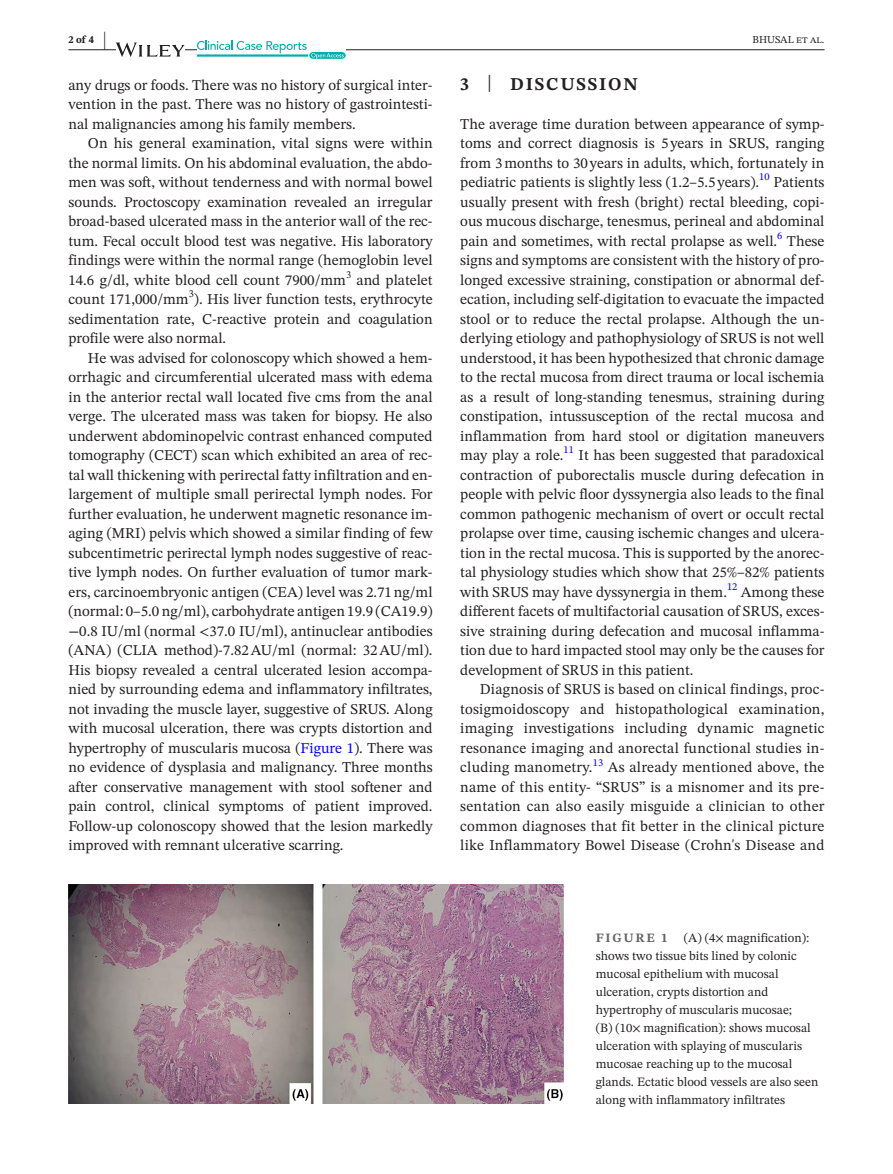
<style>
.page{position:relative;width:893px;height:1174px;background:#fff}
.page>*{position:absolute;margin:0;border:0;box-sizing:border-box;transform-origin:0 0}
.t1{font:700 18px "STIX Two Text";letter-spacing:.1em;color:#231f20}
.t2{font:15px/19.5px "STIX Two Text";color:#231f20;text-align:justify}
.t3{font:12.75px/18px "STIX Two Text";color:#231f20}
.t4{font:700 12.75px "STIX Two Text";letter-spacing:.14em;color:#636366}
.t5{font:10.5px "STIX Two Text";color:#231f20}
.t6{font:10.5px "STIX Two Text";color:#00f}
.t7{font:700 10.5px "STIX Two Text";color:#231f20}
.s1{font-size:21px}
.s2{font-weight:400;font-size:23.7px}
.s3{font-family:"STIX"}
.s4{color:#00f}
</style>
<div class="page">
<hr style="left:68px;top:49px;width:756px;height:1px;background:#231f20">
<svg style="left:116px;top:43px;width:69px;height:14px"></svg>
<svg style="left:197px;top:41px;width:149px;height:18px"></svg>
<img style="left:68px;top:885px;width:496px;height:219px">
<p class="t7" style="left:68px;top:32px;width:39px">2 of 4 <span class="s1">|</span></p>
<p class="t5" style="left:752px;top:32px;width:73px">BHUSAL et al.</p>
<p class="t2" style="left:68px;top:75px;width:366px">any drugs or foods. There was no history of surgical inter&shy;vention in the past. There was no history of gastrointesti&shy;nal malignancies among his family members.</p>
<p class="t2" style="left:68px;top:133px;width:366px;text-indent:20px">On his general examination, vital signs were within the normal limits. On his abdominal evaluation, the abdo&shy;men was soft, without tenderness and with normal bowel sounds. Proctoscopy examination revealed an irregular broad-based ulcerated mass in the anterior wall of the rec&shy;tum. Fecal occult blood test was negative. His laboratory findings were within the normal range (hemoglobin level 14.6 g/dl, white blood cell count 7900/mm</p>
<p class="t1" style="left:460px;top:71px;width:179px">3 <span class="s2">|</span> DISCUSSION</p>
<p class="t2" style="left:460px;top:114px;width:366px">The average time duration between appearance of symp&shy;toms and correct diagnosis is 5 years in SRUS, ranging from 3months to 30 years in adults, which, fortunately in pediatric patients is slightly less (1.2–5.5 years).</p>
<p class="t6" style="left:759px;top:169px;width:12px">10</p>
<p class="t2" style="left:460px;top:172px;width:366px;text-indent:313px">Patients usually present with fresh (bright) rectal bleeding, copi&shy;ous mucous discharge, tenesmus, perineal and abdominal pain and sometimes, with rectal prolapse as well.</p>
<p class="t6" style="left:777px;top:228px;width:7px">6</p>
<p class="t2" style="left:460px;top:231px;width:366px;text-indent:327px">These signs and symptoms are consistent with the history of pro&shy;longed excessive straining, constipation or abnormal def&shy;ecation, including self-digitation to evacuate the impacted stool or to reduce the rectal prolapse. Although the un&shy;derlying etiology and pathophysiology of SRUS is not well understood, it has been hypothesized that chronic damage to the rectal mucosa from direct trauma or local ischemia as a result of long-standing tenesmus, straining during constipation, intussusception of the rectal mucosa and inflammation from hard stool or digitation maneuvers may play a role.</p>
<p class="t5" style="left:346px;top:267px;width:7px">3</p>
<p class="t2" style="left:68px;top:270px;width:366px;text-align:right">and platelet<br>count 171,000/mm ). His liver function tests, erythrocyte</p>
<p class="t5" style="left:189px;top:286px;width:7px">3</p>
<p class="t2" style="left:68px;top:309px;width:366px">sedimentation rate, C-reactive protein and coagulation profile were also normal.</p>
<p class="t2" style="left:68px;top:348px;width:366px;text-indent:20px">He was advised for colonoscopy which showed a hem&shy;orrhagic and circumferential ulcerated mass with edema in the anterior rectal wall located five cms from the anal verge. The ulcerated mass was taken for biopsy. He also underwent abdominopelvic contrast enhanced computed tomography (CECT) scan which exhibited an area of rec&shy;tal wall thickening with perirectal fatty infiltration and en&shy;largement of multiple small perirectal lymph nodes. For further evaluation, he underwent magnetic resonance im&shy;aging (MRI) pelvis which showed a similar finding of few subcentimetric perirectal lymph nodes suggestive of reac&shy;tive lymph nodes. On further evaluation of tumor mark&shy;ers, carcinoembryonic antigen (CEA) level was 2.71ng/ml (normal: 0–5.0 ng/ml), carbohydrate antigen 19.9 (CA19.9) −0.8 IU/ml (normal <span class="s3">&lt;</span>37.0 IU/ml), antinuclear antibodies (ANA) (CLIA method)-7.82AU/ml (normal: 32AU/ml).<br>His biopsy revealed a central ulcerated lesion accompa&shy;nied by surrounding edema and inflammatory infiltrates, not invading the muscle layer, suggestive of SRUS. Along with mucosal ulceration, there was crypts distortion and hypertrophy of muscularis mucosa (<span class="s4">Figure 1</span>). There was no evidence of dysplasia and malignancy. Three months after conservative management with stool softener and pain control, clinical symptoms of patient improved.<br>Follow-up colonoscopy showed that the lesion markedly improved with remnant ulcerative scarring.</p>
<p class="t6" style="left:564px;top:442px;width:12px">11</p>
<p class="t2" style="left:460px;top:445px;width:366px;text-indent:118px">It has been suggested that paradoxical contraction of puborectalis muscle during defecation in people with pelvic floor dyssynergia also leads to the final common pathogenic mechanism of overt or occult rectal prolapse over time, causing ischemic changes and ulcera&shy;tion in the rectal mucosa. This is supported by the anorec&shy;tal physiology studies which show that 25%–82% patients with SRUS may have dyssynergia in them.</p>
<p class="t6" style="left:727px;top:579px;width:12px">12</p>
<p class="t2" style="left:460px;top:582px;width:366px;text-indent:280px">Among these different facets of multifactorial causation of SRUS, exces&shy;sive straining during defecation and mucosal inflamma&shy;tion due to hard impacted stool may only be the causes for development of SRUS in this patient.</p>
<p class="t2" style="left:460px;top:679px;width:366px;text-indent:19px">Diagnosis of SRUS is based on clinical findings, proc&shy;tosigmoidoscopy and histopathological examination, imaging investigations including dynamic magnetic resonance imaging and anorectal functional studies in&shy;cluding manometry.</p>
<p class="t6" style="left:593px;top:754px;width:12px">13</p>
<p class="t2" style="left:460px;top:757px;width:366px;text-indent:148px">As already mentioned above, the name of this entity- “SRUS” is a misnomer and its pre&shy;sentation can also easily misguide a clinician to other common diagnoses that fit better in the clinical picture like Inflammatory Bowel Disease (Crohn's Disease and</p>
<p class="t3" style="left:596px;top:928px;width:224px;text-indent:88px">(A) (4<span class="s3">×</span> magnification): shows two tissue bits lined by colonic mucosal epithelium with mucosal ulceration, crypts distortion and hypertrophy of muscularis mucosae;<br>(B) (10<span class="s3">×</span> magnification): shows mucosal ulceration with splaying of muscularis mucosae reaching up to the mucosal glands. Ectatic blood vessels are also seen along with inflammatory infiltrates</p>
<p class="t4" style="left:596px;top:928px;width:73px">FIGURE 1</p>
</div>
